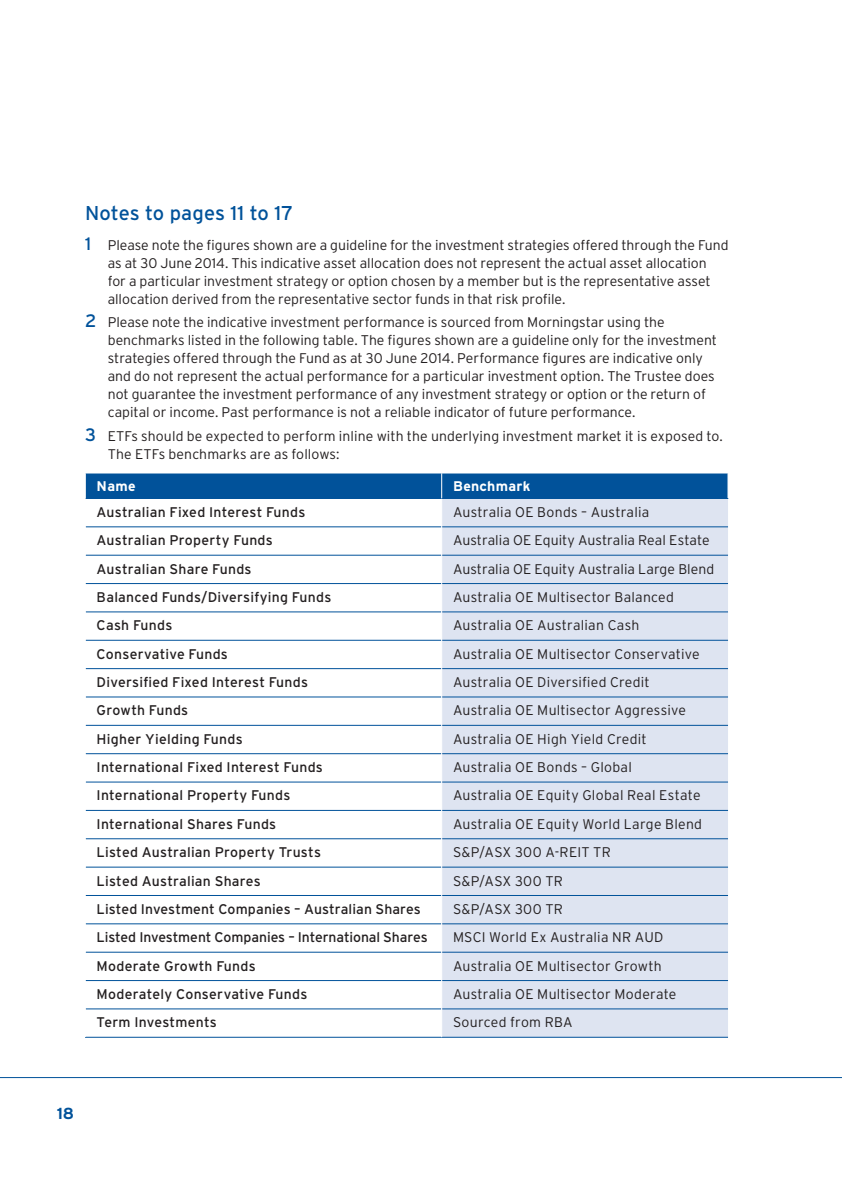
<style>
.page{position:relative;width:842px;height:1191px;background:#fff}
.page>*{position:absolute;margin:0;border:0;box-sizing:border-box;transform-origin:0 0}
.t1{font:20px "Interstate";letter-spacing:.005em;color:#01529a}
.t2{font:700 16px "Interstate";color:#01529a}
.t3{font:300 14px/18px "Interstate";color:#231f20}
.t4{font:14px "Interstate";letter-spacing:.015em;color:#231f20}
.t5{font:300 14px "Interstate";letter-spacing:.02em;color:#231f20}
.t6{font:14px "Interstate";letter-spacing:-.005em;color:#231f20}
.t7{font:700 14px "Interstate";letter-spacing:.02em;color:#fff}
.s1{font-weight:400;font-size:18px;color:#01529a}
</style>
<div class="page">
<hr style="left:0;top:1077px;width:842px;height:1px;background:#01529a">
<hr style="left:442px;top:1037px;width:286px;height:1px;background:#01529a">
<hr style="left:85px;top:1037px;width:357px;height:1px;background:#01529a">
<svg style="left:85px;top:473px;width:644px;height:564px"></svg>
<h1 class="t1" style="left:85px;top:202px;width:210px">Notes to pages 11 to 17</h1>
<p class="t3" style="left:108px;top:236px;width:622px;text-indent:-23px"><span class="s1">1</span> Please note the figures shown are a guideline for the investment strategies offered through the Fund as at 30 June 2014. This indicative asset allocation does not represent the actual asset allocation<br>for a particular investment strategy or option chosen by a member but is the representative asset allocation derived from the representative sector funds in that risk profile.</p>
<p class="t3" style="left:108px;top:313px;width:611px;text-indent:-23px"><span class="s1">2</span> Please note the indicative investment performance is sourced from Morningstar using the benchmarks listed in the following table. The figures shown are a guideline only for the investment strategies offered through the Fund as at 30 June 2014. Performance figures are indicative only and do not represent the actual performance for a particular investment option. The Trustee does not guarantee the investment performance of any investment strategy or option or the return of capital or income. Past performance is not a reliable indicator of future performance.</p>
<p class="t3" style="left:108px;top:427px;width:617px;text-indent:-23px"><span class="s1">3</span> ETFs should be expected to perform inline with the underlying investment market it is exposed to.<br>The ETFs benchmarks are as follows:</p>
<p class="t7" style="left:97px;top:478px;width:41px">Name</p>
<p class="t7" style="left:453px;top:478px;width:79px">Benchmark</p>
<p class="t4" style="left:97px;top:504px;width:210px">Australian Fixed Interest Funds</p>
<p class="t5" style="left:453px;top:504px;width:198px">Australia OE Bonds – Australia</p>
<p class="t4" style="left:97px;top:532px;width:178px">Australian Property Funds</p>
<p class="t3" style="left:453px;top:531px;width:258px">Australia OE Equity Australia Real Estate</p>
<p class="t4" style="left:97px;top:561px;width:156px">Australian Share Funds</p>
<p class="t3" style="left:453px;top:559px;width:263px">Australia OE Equity Australia Large Blend</p>
<p class="t4" style="left:97px;top:589px;width:236px">Balanced Funds/Diversifying Funds</p>
<p class="t5" style="left:453px;top:589px;width:222px">Australia OE Multisector Balanced</p>
<p class="t4" style="left:97px;top:617px;width:77px">Cash Funds</p>
<p class="t3" style="left:453px;top:616px;width:188px">Australia OE Australian Cash</p>
<p class="t4" style="left:97px;top:646px;width:133px">Conservative Funds</p>
<p class="t3" style="left:453px;top:644px;width:248px">Australia OE Multisector Conservative</p>
<p class="t4" style="left:97px;top:674px;width:213px">Diversified Fixed Interest Funds</p>
<p class="t3" style="left:453px;top:673px;width:198px">Australia OE Diversified Credit</p>
<p class="t4" style="left:97px;top:702px;width:93px">Growth Funds</p>
<p class="t3" style="left:453px;top:701px;width:234px">Australia OE Multisector Aggressive</p>
<p class="t4" style="left:97px;top:731px;width:148px">Higher Yielding Funds</p>
<p class="t5" style="left:453px;top:731px;width:195px">Australia OE High Yield Credit</p>
<p class="t4" style="left:97px;top:759px;width:228px">International Fixed Interest Funds</p>
<p class="t5" style="left:453px;top:759px;width:180px">Australia OE Bonds – Global</p>
<p class="t4" style="left:97px;top:787px;width:195px">International Property Funds</p>
<p class="t5" style="left:453px;top:787px;width:249px">Australia OE Equity Global Real Estate</p>
<p class="t4" style="left:97px;top:816px;width:181px">International Shares Funds</p>
<p class="t5" style="left:453px;top:816px;width:251px">Australia OE Equity World Large Blend</p>
<p class="t4" style="left:97px;top:844px;width:226px">Listed Australian Property Trusts</p>
<p class="t5" style="left:453px;top:844px;width:159px">S&amp;P/ASX 300 A-REIT TR</p>
<p class="t4" style="left:97px;top:872px;width:166px">Listed Australian Shares</p>
<p class="t3" style="left:453px;top:871px;width:111px">S&amp;P/ASX 300 TR</p>
<p class="t4" style="left:97px;top:901px;width:326px">Listed Investment Companies – Australian Shares</p>
<p class="t3" style="left:453px;top:900px;width:111px">S&amp;P/ASX 300 TR</p>
<p class="t6" style="left:97px;top:929px;width:333px">Listed Investment Companies – International Shares</p>
<p class="t3" style="left:453px;top:928px;width:212px">MSCI World Ex Australia NR AUD</p>
<p class="t4" style="left:97px;top:958px;width:161px">Moderate Growth Funds</p>
<p class="t3" style="left:453px;top:956px;width:210px">Australia OE Multisector Growth</p>
<p class="t4" style="left:97px;top:986px;width:212px">Moderately Conservative Funds</p>
<p class="t5" style="left:453px;top:986px;width:225px">Australia OE Multisector Moderate</p>
<p class="t4" style="left:97px;top:1014px;width:122px">Term Investments</p>
<p class="t5" style="left:453px;top:1014px;width:121px">Sourced from RBA</p>
<p class="t2" style="left:57px;top:1104px;width:19px">18</p>
</div>
